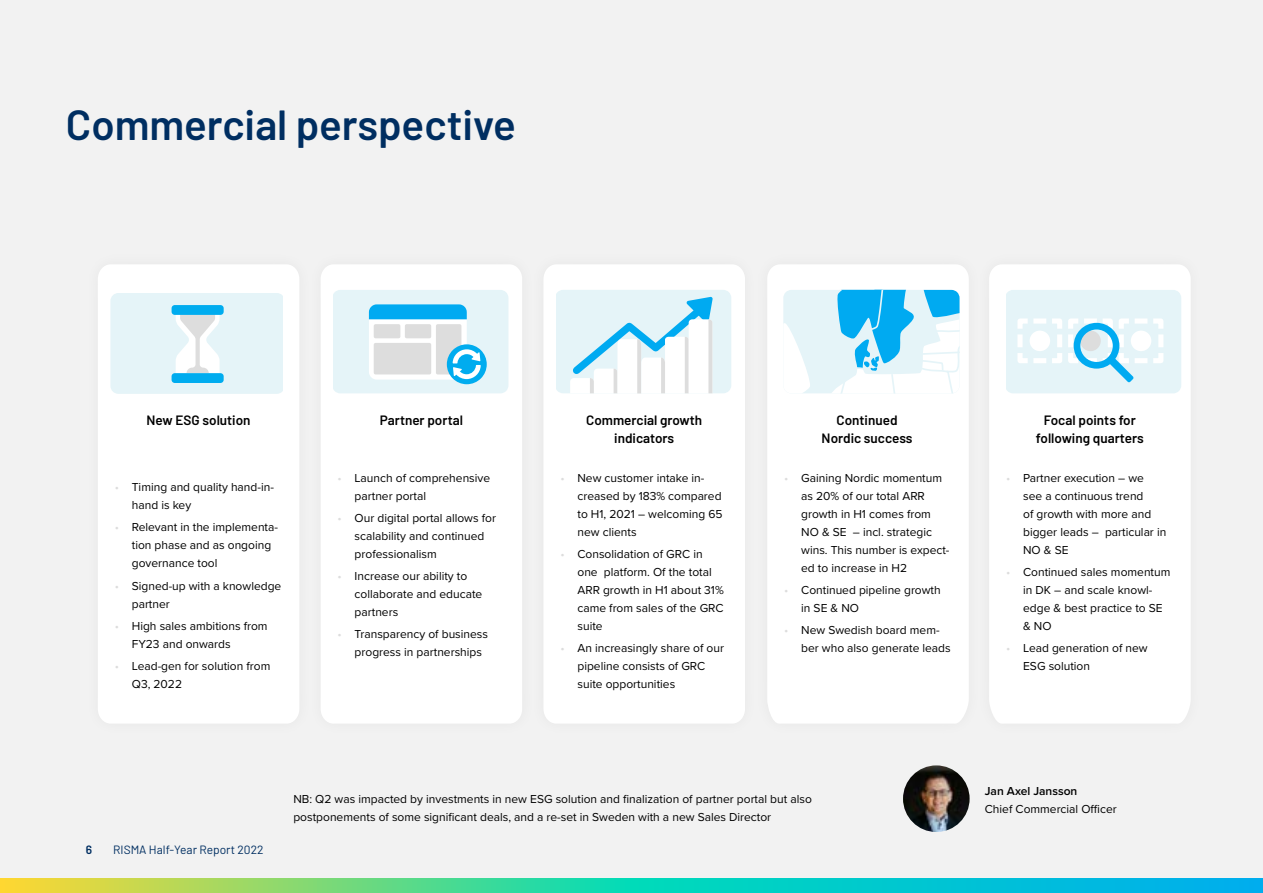
<style>
.page{position:relative;width:1263px;height:893px;background:#f2f2f2}
.page>*{position:absolute;margin:0;border:0;box-sizing:border-box;transform-origin:0 0}
.t1{font:600 42px "Barlow";color:#002e61}
.t2{font:600 13.5px/18px "Barlow";color:#000;text-align:center}
.t3{font:12px/18px "Proxima Nova";color:#000}
.t4{font:12px "Barlow";color:#002e61}
.t5{font:600 12px "Proxima Nova";color:#000}
.t6{font:600 12px "Barlow";color:#002e61}
.s1{color:#ddd}
</style>
<div class="page">
<svg style="left:0;top:879px;width:1262px;height:14px"></svg>
<svg style="left:1262px;top:879px;width:1px;height:14px"></svg>
<div style="left:98px;top:265px;width:201px;height:458px;background:#fff"></div>
<div style="left:321px;top:265px;width:201px;height:458px;background:#fff"></div>
<div style="left:544px;top:265px;width:201px;height:458px;background:#fff"></div>
<div style="left:768px;top:265px;width:200px;height:458px;background:#fff"></div>
<div style="left:990px;top:265px;width:200px;height:458px;background:#fff"></div>
<svg style="left:333px;top:290px;width:175px;height:103px"></svg>
<svg style="left:556px;top:290px;width:175px;height:103px"></svg>
<svg style="left:783px;top:290px;width:177px;height:104px"></svg>
<svg style="left:110px;top:293px;width:172px;height:101px"></svg>
<div style="left:172px;top:305px;width:52px;height:10px;background:#00acef;border-radius:3px"></div>
<div style="left:172px;top:373px;width:52px;height:10px;background:#00acef;border-radius:3px"></div>
<svg style="left:1006px;top:290px;width:175px;height:103px"></svg>
<img style="left:903px;top:765px;width:66px;height:67px;border-radius:33px">
<h1 class="t1" style="left:66px;top:94px;width:451px">Commercial perspective</h1>
<p class="t2" style="left:147px;top:410px;width:105px">New ESG solution</p>
<p class="t2" style="left:380px;top:410px;width:85px">Partner portal</p>
<p class="t2" style="left:586px;top:410px;width:118px">Commercial growth indicators</p>
<p class="t2" style="left:822px;top:410px;width:92px">Continued<br>Nordic success</p>
<p class="t2" style="left:1036px;top:410px;width:109px">Focal points for following quarters</p>
<p class="t3" style="left:132px;top:478px;width:144px;text-indent:-17px"><span class="s1">•</span> Timing and quality hand-in&shy;hand is key</p>
<p class="t3" style="left:132px;top:518px;width:148px;text-indent:-17px"><span class="s1">•</span> Relevant in the implementa&shy;tion phase and as ongoing governance tool</p>
<p class="t3" style="left:132px;top:576px;width:151px;text-indent:-17px"><span class="s1">•</span> Signed-up with a knowledge partner</p>
<p class="t3" style="left:132px;top:616px;width:137px;text-indent:-17px"><span class="s1">•</span> High sales ambitions from<br>FY23 and onwards</p>
<p class="t3" style="left:132px;top:657px;width:140px;text-indent:-17px"><span class="s1">•</span> Lead-gen for solution from<br>Q3, 2022</p>
<p class="t3" style="left:355px;top:468px;width:137px;text-indent:-17px"><span class="s1">•</span> Launch of comprehensive partner portal</p>
<p class="t3" style="left:355px;top:508px;width:143px;text-indent:-17px"><span class="s1">•</span> Our digital portal allows for scalability and continued professionalism</p>
<p class="t3" style="left:355px;top:567px;width:129px;text-indent:-17px"><span class="s1">•</span> Increase our ability to collaborate and educate partners</p>
<p class="t3" style="left:355px;top:625px;width:135px;text-indent:-17px"><span class="s1">•</span> Transparency of business progress in partnerships</p>
<p class="t3" style="left:577px;top:468px;width:147px;text-indent:-17px"><span class="s1">•</span> New customer intake in&shy;creased by 183% compared to H1, 2021 – welcoming 65 new clients</p>
<p class="t3" style="left:577px;top:544px;width:148px;text-indent:-17px"><span class="s1">•</span> Consolidation of GRC in one platform. Of the total<br>ARR growth in H1 about 31% came from sales of the GRC suite</p>
<p class="t3" style="left:577px;top:639px;width:148px;text-indent:-17px"><span class="s1">•</span> An increasingly share of our pipeline consists of GRC suite opportunities</p>
<p class="t3" style="left:801px;top:468px;width:150px;text-indent:-17px"><span class="s1">•</span> Gaining Nordic momentum as 20% of our total ARR growth in H1 comes from<br>NO &amp; SE – incl. strategic wins. This number is expect&shy;ed to increase in H2</p>
<p class="t3" style="left:801px;top:580px;width:141px;text-indent:-17px"><span class="s1">•</span> Continued pipeline growth in SE &amp; NO</p>
<p class="t3" style="left:801px;top:621px;width:151px;text-indent:-17px"><span class="s1">•</span> New Swedish board mem&shy;ber who also generate leads</p>
<p class="t3" style="left:1023px;top:468px;width:145px;text-indent:-17px"><span class="s1">•</span> Partner execution – we<br>see a continuous trend<br>of growth with more and bigger leads – particular in<br>NO &amp; SE</p>
<p class="t3" style="left:1023px;top:562px;width:149px;text-indent:-17px"><span class="s1">•</span> Continued sales momentum in DK – and scale knowl&shy;edge &amp; best practice to SE &amp; NO</p>
<p class="t3" style="left:1023px;top:639px;width:126px;text-indent:-17px"><span class="s1">•</span> Lead generation of new<br>ESG solution</p>
<p class="t6" style="left:86px;top:841px;width:8px">6</p>
<p class="t4" style="left:113px;top:841px;width:152px">RISMA Half-Year Report 2022</p>
<p class="t3" style="left:293px;top:789px;width:520px">NB: Q2 was impacted by investments in new ESG solution and finalization of partner portal but also postponements of some significant deals, and a re-set in Sweden with a new Sales Director</p>
<p class="t5" style="left:985px;top:782px;width:94px">Jan Axel Jansson</p>
<p class="t3" style="left:985px;top:800px;width:133px">Chief Commercial Officer</p>
</div>
